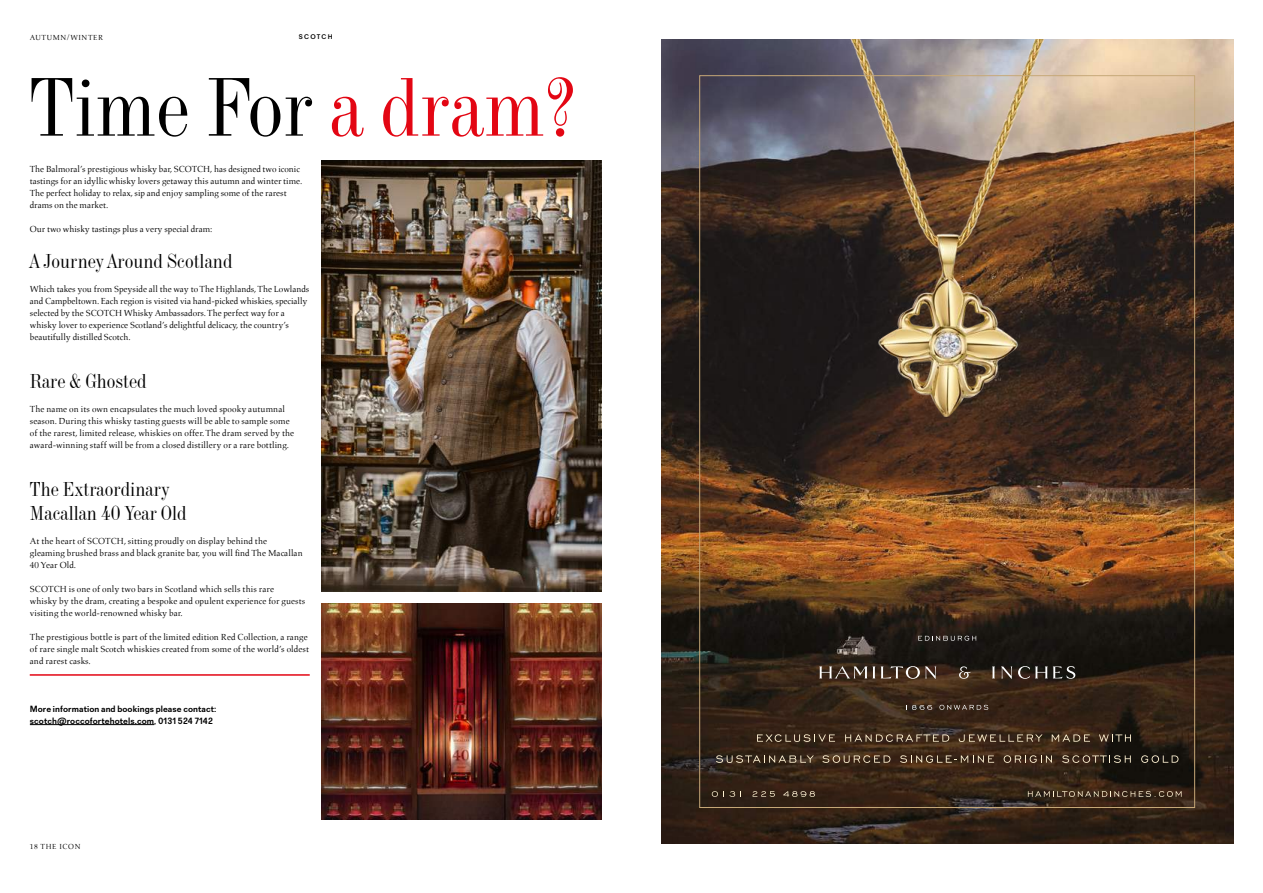
<style>
.page{position:relative;width:1263px;height:893px;background:#fff}
.page>*{position:absolute;margin:0;border:0;box-sizing:border-box;transform-origin:0 0}
.t1{font:81px "Industrial 736 BT";color:#000}
.t2{font:19.5px/24px "Industrial 736 BT";color:#000}
.t3{font:9px/12px "Aldus LT";letter-spacing:.01em;color:#000}
.t4{font:700 9px/12px "Recta";letter-spacing:.01em;color:#000}
.t5{font:7.5px "Aldus LT";letter-spacing:.08em;color:#000}
.t6{font:700 6.75px "Recta";letter-spacing:.2em;color:#000}
.s1{color:#e30613}
</style>
<div class="page">
<hr style="left:30px;top:724px;width:124px;height:1px;background:#000">
<img style="left:661px;top:40px;width:572px;height:804px">
<img style="left:848px;top:40px;width:198px;height:376px">
<svg style="left:712px;top:791px;width:23px;height:6px"></svg>
<svg style="left:753px;top:791px;width:22px;height:6px"></svg>
<svg style="left:783px;top:791px;width:32px;height:6px"></svg>
<svg style="left:1028px;top:791px;width:153px;height:6px"></svg>
<svg style="left:757px;top:734px;width:78px;height:8px"></svg>
<svg style="left:845px;top:734px;width:104px;height:8px"></svg>
<svg style="left:959px;top:734px;width:83px;height:8px"></svg>
<svg style="left:1052px;top:734px;width:38px;height:8px"></svg>
<svg style="left:1099px;top:734px;width:32px;height:8px"></svg>
<svg style="left:716px;top:755px;width:98px;height:8px"></svg>
<svg style="left:822px;top:755px;width:68px;height:8px"></svg>
<svg style="left:900px;top:755px;width:94px;height:8px"></svg>
<svg style="left:1004px;top:755px;width:48px;height:8px"></svg>
<svg style="left:1062px;top:755px;width:69px;height:8px"></svg>
<svg style="left:1141px;top:755px;width:37px;height:8px"></svg>
<svg style="left:819px;top:666px;width:117px;height:13px;background:#635348"></svg>
<svg style="left:992px;top:666px;width:3px;height:12px"></svg>
<svg style="left:1018px;top:666px;width:57px;height:13px"></svg>
<svg style="left:1001px;top:666px;width:11px;height:13px"></svg>
<svg style="left:959px;top:666px;width:12px;height:13px"></svg>
<svg style="left:918px;top:636px;width:58px;height:5px"></svg>
<svg style="left:906px;top:705px;width:26px;height:5px"></svg>
<svg style="left:939px;top:705px;width:49px;height:5px"></svg>
<img style="left:322px;top:160px;width:280px;height:432px">
<img style="left:322px;top:604px;width:280px;height:216px">
<hr style="left:30px;top:674px;width:280px;height:2px;background:#e30613">
<p class="t5" style="left:30px;top:33px;width:75px">AUTUMN/WINTER</p>
<p class="t6" style="left:299px;top:33px;width:36px">SCOTCH</p>
<h1 class="t1" style="left:29px;top:56px;width:549px">Time For <span class="s1">a dram?</span></h1>
<p class="t3" style="left:30px;top:163px;width:274px">The Balmoral’s prestigious whisky bar, SCOTCH, has designed two iconic tastings for an idyllic whisky lovers getaway this autumn and winter time.<br>The perfect holiday to relax, sip and enjoy sampling some of the rarest drams on the market.</p>
<p class="t3" style="left:30px;top:223px;width:184px">Our two whisky tastings plus a very special dram:</p>
<h2 class="t2" style="left:30px;top:248px;width:204px">A Journey Around Scotland</h2>
<p class="t3" style="left:30px;top:283px;width:281px">Which takes you from Speyside all the way to The Highlands, The Lowlands and Campbeltown. Each region is visited via hand-picked whiskies, specially selected by the SCOTCH Whisky Ambassadors. The perfect way for a whisky lover to experience Scotland’s delightful delicacy, the country’s beautifully distilled Scotch.</p>
<h2 class="t2" style="left:30px;top:368px;width:118px">Rare &amp; Ghosted</h2>
<p class="t3" style="left:30px;top:403px;width:266px">The name on its own encapsulates the much loved spooky autumnal season. During this whisky tasting guests will be able to sample some of the rarest, limited release, whiskies on offer. The dram served by the award-winning staff will be from a closed distillery or a rare bottling.</p>
<h2 class="t2" style="left:30px;top:476px;width:159px">The Extraordinary<br>Macallan 40 Year Old</h2>
<p class="t3" style="left:30px;top:535px;width:274px">At the heart of SCOTCH, sitting proudly on display behind the gleaming brushed brass and black granite bar, you will find The Macallan<br>40 Year Old.</p>
<p class="t3" style="left:30px;top:583px;width:277px">SCOTCH is one of only two bars in Scotland which sells this rare<br>whisky by the dram, creating a bespoke and opulent experience for guests visiting the world-renowned whisky bar.</p>
<p class="t3" style="left:30px;top:631px;width:281px">The prestigious bottle is part of the limited edition Red Collection, a range of rare single malt Scotch whiskies created from some of the world’s oldest and rarest casks.</p>
<p class="t4" style="left:30px;top:702px;width:188px">More information and bookings please contact: scotch@roccofortehotels.com, 0131 524 7142</p>
<p class="t5" style="left:30px;top:843px;width:52px">18 THE ICON</p>
</div>
